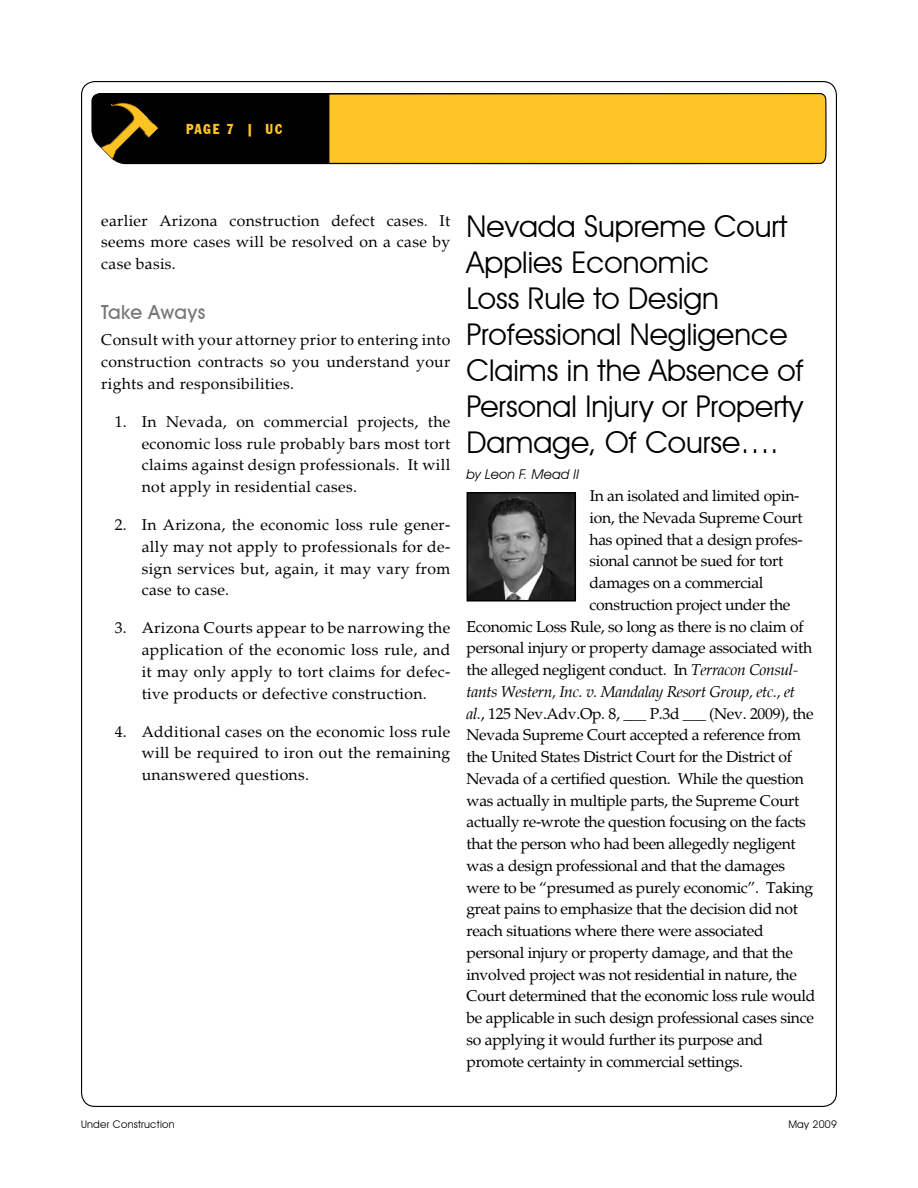
<style>
.page{position:relative;width:918px;height:1188px;background:#fff}
.page>*{position:absolute;margin:0;border:0;box-sizing:border-box;transform-origin:0 0}
.t1{font:30px/36px "Avant Garde IT Cby BT";color:#000}
.t2{font:500 19.5px "Avant Garde IT Cby BT";letter-spacing:.02em;color:#77787b}
.t3{font:15.75px/21.8px "Palatino";letter-spacing:-.02em;color:#000;text-align:justify}
.t4{font:italic 15.75px "Palatino";letter-spacing:-.02em;color:#000}
.t5{font:15px "Franklin Cond Gothic";letter-spacing:.09em;color:#ffc425}
.t6{font:italic 13.5px "Avant Garde IT Cby BT";letter-spacing:.015em;color:#000}
.t7{font:10.5px "Avant Garde IT Cby BT";letter-spacing:.025em;color:#000}
.s1{font-style:italic}
</style>
<div class="page">
<div style="left:158px;top:93px;width:170px;height:72px;background:#000"></div>
<svg style="left:328px;top:93px;width:499px;height:72px;background:#f4bc26"></svg>
<img style="left:91px;top:93px;width:67px;height:72px">
<img style="left:470px;top:495px;width:103px;height:104px">
<div style="left:467px;top:492px;width:109px;height:110px;border:2px solid #000"></div>
<p class="t5" style="left:186px;top:120px;width:98px">PAGE 7 | UC</p>
<p class="t3" style="left:101px;top:210px;width:351px">earlier Arizona construction defect cases<span class="s1">.</span> It seems more cases will be resolved on a case by case basis.</p>
<p class="t2" style="left:101px;top:301px;width:106px">Take Aways</p>
<p class="t3" style="left:101px;top:330px;width:351px">Consult with your attorney prior to entering into construction contracts so you understand your rights and responsibilities.</p>
<p class="t3" style="left:142px;top:411px;width:310px;text-indent:-27px">1. In Nevada, on commercial projects, the economic loss rule probably bars most tort claims against design professionals. It will not apply in residential cases.</p>
<p class="t3" style="left:142px;top:514px;width:310px;text-indent:-27px">2. In Arizona, the economic loss rule gener&shy;ally may not apply to professionals for de&shy;sign services but, again, it may vary from case to case.</p>
<p class="t3" style="left:142px;top:617px;width:310px;text-indent:-27px">3. Arizona Courts appear to be narrowing the application of the economic loss rule, and it may only apply to tort claims for defec&shy;tive products or defective construction.</p>
<p class="t3" style="left:142px;top:721px;width:310px;text-indent:-27px">4. Additional cases on the economic loss rule will be required to iron out the remaining unanswered questions.</p>
<h1 class="t1" style="left:467px;top:208px;width:339px">Nevada Supreme Court<br>Applies Economic<br>Loss Rule to Design<br>Professional Negligence<br>Claims in the Absence of<br>Personal Injury or Property<br>Damage, Of Course….</h1>
<p class="t6" style="left:467px;top:466px;width:114px">by Leon F. Mead II</p>
<p class="t3" style="left:590px;top:485px;width:211px">In an isolated and limited opin-</p>
<p class="t3" style="left:590px;top:507px;width:215px">ion, the Nevada Supreme Court</p>
<p class="t3" style="left:590px;top:529px;width:215px">has opined that a design profes-</p>
<p class="t3" style="left:590px;top:550px;width:195px">sional cannot be sued for tort</p>
<p class="t3" style="left:590px;top:572px;width:175px">damages on a commercial</p>
<p class="t3" style="left:590px;top:594px;width:202px">construction project under the</p>
<p class="t3" style="left:467px;top:616px;width:339px">Economic Loss Rule, so long as there is no claim of</p>
<p class="t3" style="left:467px;top:637px;width:347px">personal injury or property damage associated with</p>
<p class="t3" style="left:467px;top:659px;width:333px">the alleged negligent conduct. In <span class="s1">Terracon Consul-</span></p>
<p class="t4" style="left:467px;top:682px;width:330px">tants Western, Inc. v. Mandalay Resort Group, etc., et</p>
<p class="t3" style="left:467px;top:703px;width:349px"><span class="s1">al.</span>, 125 Nev.Adv.Op. 8, ___ P.3d ___ (Nev. 2009), the</p>
<p class="t3" style="left:467px;top:724px;width:336px">Nevada Supreme Court accepted a reference from</p>
<p class="t3" style="left:467px;top:746px;width:327px">the United States District Court for the District of</p>
<p class="t3" style="left:467px;top:768px;width:339px">Nevada of a certified question. While the question</p>
<p class="t3" style="left:467px;top:790px;width:334px">was actually in multiple parts, the Supreme Court</p>
<p class="t3" style="left:467px;top:811px;width:341px">actually re-wrote the question focusing on the facts</p>
<p class="t3" style="left:467px;top:833px;width:331px">that the person who had been allegedly negligent</p>
<p class="t3" style="left:467px;top:855px;width:320px">was a design professional and that the damages</p>
<p class="t3" style="left:467px;top:877px;width:348px">were to be “presumed as purely economic”. Taking</p>
<p class="t3" style="left:467px;top:898px;width:333px">great pains to emphasize that the decision did not</p>
<p class="t3" style="left:467px;top:920px;width:299px">reach situations where there were associated</p>
<p class="t3" style="left:467px;top:942px;width:328px">personal injury or property damage, and that the</p>
<p class="t3" style="left:467px;top:964px;width:332px">involved project was not residential in nature, the</p>
<p class="t3" style="left:467px;top:985px;width:351px">Court determined that the economic loss rule would</p>
<p class="t3" style="left:467px;top:1007px;width:349px">be applicable in such design professional cases since</p>
<p class="t3" style="left:467px;top:1029px;width:298px">so applying it would further its purpose and</p>
<p class="t3" style="left:467px;top:1051px;width:278px">promote certainty in commercial settings.</p>
<p class="t7" style="left:81px;top:1117px;width:95px">Under Construction</p>
<p class="t7" style="left:788px;top:1117px;width:50px">May 2009</p>
</div>
